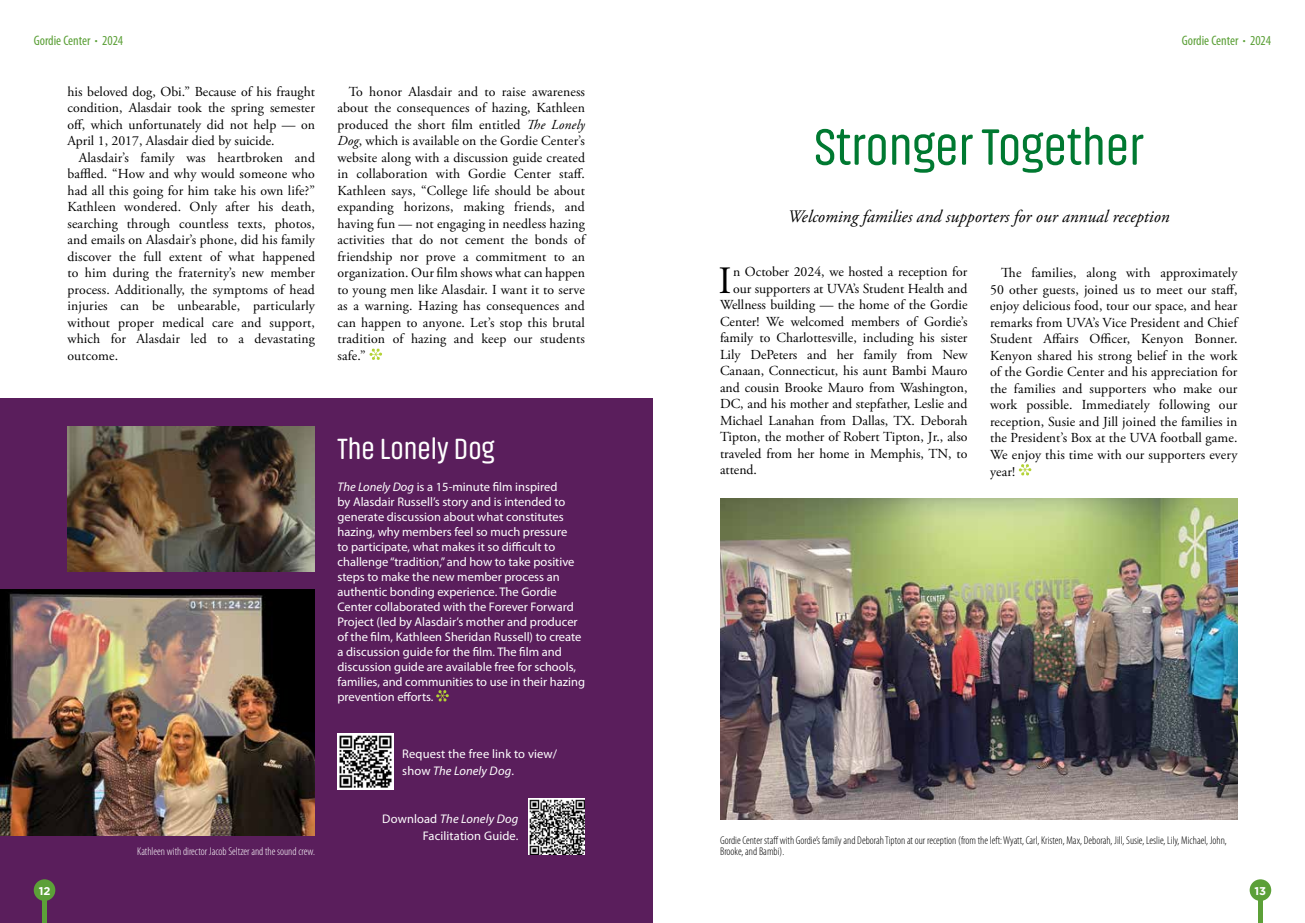
<style>
.page{position:relative;width:1305px;height:923px;background:#fff}
.page>*{position:absolute;margin:0;border:0;box-sizing:border-box;transform-origin:0 0}
.t1{font:52.5px "Akhand Soft";color:#007931}
.t2{font:38.62px "Adobe Garamond Pro";color:#000}
.t3{font:30px "Akhand Soft";color:#fff}
.t4{font:italic 17.5px "Adobe Garamond Pro";color:#000}
.t5{font:13.75px/16.5px "Adobe Garamond Pro";color:#000;text-align:justify}
.t6{font:condensed 13.75px "Myriad Pro";color:#5ca038}
.t7{font:12.5px/15px "Myriad Pro";color:#fff}
.t8{font:300 condensed 11.25px "Myriad Pro";color:#000}
.t9{font:300 condensed 11.25px "Myriad Pro";color:#fff}
.t10{font:700 11.25px "Gotham";color:#fff}
.s1{font-size:11.25px}
.s2{font-style:italic}
</style>
<div class="page">
<div style="left:1250px;top:879px;width:21px;height:21px;background:#5ca038;border-radius:50%"></div>
<hr style="left:1258px;top:899px;width:4px;height:23px;background:#5ca038">
<div style="left:0;top:398px;width:652px;height:524px;background:#5a1e5c"></div>
<svg style="left:369px;top:348px;width:13px;height:12px"></svg>
<img style="left:0;top:589px;width:315px;height:246px">
<img style="left:68px;top:426px;width:247px;height:145px">
<svg style="left:436px;top:690px;width:13px;height:11px"></svg>
<div style="left:34px;top:879px;width:21px;height:21px;background:#5ca038;border-radius:50%"></div>
<hr style="left:43px;top:899px;width:4px;height:23px;background:#5ca038">
<img style="left:338px;top:733px;width:56px;height:56px">
<img style="left:529px;top:798px;width:56px;height:56px">
<svg style="left:1019px;top:464px;width:13px;height:11px"></svg>
<img style="left:720px;top:498px;width:518px;height:321px">
<p class="t6" style="left:34px;top:32px;width:91px">Gordie Center <span class="s1">•</span> 2024</p>
<p class="t6" style="left:1182px;top:32px;width:91px">Gordie Center <span class="s1">•</span> 2024</p>
<p class="t5" style="left:68px;top:84px;width:249px">his beloved dog, Obi.” Because of his fraught condition, Alasdair took the spring semester off, which unfortunately did not help — on April 1, 2017, Alasdair died by suicide.</p>
<p class="t5" style="left:68px;top:150px;width:249px;text-indent:11px">Alasdair’s family was heartbroken and baffled. “How and why would someone who had all this going for him take his own life?” Kathleen wondered. Only after his death, searching through countless texts, photos, and emails on Alasdair’s phone, did his family discover the full extent of what happened to him during the fraternity’s new member process. Additionally, the symptoms of head injuries can be unbearable, particularly without proper medical care and support, which for Alasdair led to a devastating outcome.</p>
<p class="t5" style="left:338px;top:84px;width:249px;text-indent:11px">To honor Alasdair and to raise awareness about the consequences of hazing, Kathleen produced the short film entitled <span class="s2">The Lonely Dog</span>, which is available on the Gordie Center’s website along with a discussion guide created in collaboration with Gordie Center staff.<br>Kathleen says, “College life should be about expanding horizons, making friends, and having fun — not engaging in needless hazing activities that do not cement the bonds of friendship nor prove a commitment to an organization. Our film shows what can happen to young men like Alasdair. I want it to serve as a warning. Hazing has consequences and can happen to anyone. Let’s stop this brutal tradition of hazing and keep our students safe.”</p>
<h3 class="t3" style="left:338px;top:434px;width:158px">The Lonely Dog</h3>
<p class="t7" style="left:338px;top:479px;width:249px"><span class="s2">The Lonely Dog</span> is a 15-minute film inspired<br>by Alasdair Russell’s story and is intended to generate discussion about what constitutes hazing, why members feel so much pressure<br>to participate, what makes it so difficult to challenge “tradition,” and how to take positive steps to make the new member process an authentic bonding experience. The Gordie Center collaborated with the Forever Forward Project (led by Alasdair’s mother and producer of the film, Kathleen Sheridan Russell) to create a discussion guide for the film. The film and discussion guide are available free for schools, families, and communities to use in their hazing prevention efforts.</p>
<h1 class="t1" style="left:814px;top:120px;width:331px">Stronger Together</h1>
<p class="t4" style="left:788px;top:206px;width:383px">Welcoming families and supporters for our annual reception</p>
<h2 class="t2" style="left:719px;top:257px;width:15px">I</h2>
<p class="t5" style="left:733px;top:264px;width:236px">n October 2024, we hosted a reception for</p>
<p class="t5" style="left:733px;top:280px;width:236px">our supporters at UVA’s Student Health and</p>
<p class="t5" style="left:720px;top:297px;width:249px">Wellness building — the home of the Gordie</p>
<p class="t5" style="left:720px;top:313px;width:249px">Center! We welcomed members of Gordie’s</p>
<p class="t5" style="left:720px;top:330px;width:249px">family to Charlottesville, including his sister</p>
<p class="t5" style="left:720px;top:346px;width:249px">Lily DePeters and her family from New</p>
<p class="t5" style="left:720px;top:363px;width:249px">Canaan, Connecticut, his aunt Bambi Mauro</p>
<p class="t5" style="left:720px;top:379px;width:249px">and cousin Brooke Mauro from Washington,</p>
<p class="t5" style="left:720px;top:396px;width:249px">DC, and his mother and stepfather, Leslie and</p>
<p class="t5" style="left:720px;top:412px;width:249px">Michael Lanahan from Dallas, TX. Deborah</p>
<p class="t5" style="left:720px;top:429px;width:249px">Tipton, the mother of Robert Tipton, Jr., also</p>
<p class="t5" style="left:720px;top:445px;width:249px">traveled from her home in Memphis, TN, to</p>
<p class="t5" style="left:720px;top:462px;width:39px">attend.</p>
<p class="t5" style="left:990px;top:265px;width:249px;text-indent:11px">The families, along with approximately 50 other guests, joined us to meet our staff, enjoy delicious food, tour our space, and hear remarks from UVA’s Vice President and Chief Student Affairs Officer, Kenyon Bonner.<br>Kenyon shared his strong belief in the work of the Gordie Center and his appreciation for the families and supporters who make our work possible. Immediately following our reception, Susie and Jill joined the families in the President’s Box at the UVA football game.<br>We enjoy this time with our supporters every year!</p>
<p class="t10" style="left:39px;top:883px;width:13px">12</p>
<p class="t7" style="left:402px;top:744px;width:156px;line-height:17.5px">Request the free link to view/ show <span class="s2">The Lonely Dog</span>.</p>
<p class="t7" style="left:382px;top:809px;width:138px;line-height:17.5px;text-align:right">Download <span class="s2">The Lonely Dog<br></span>Facilitation Guide.</p>
<p class="t8" style="left:720px;top:834px;width:508px">Gordie Center staff with Gordie’s family and Deborah Tipton at our reception (from the left: Wyatt, Carl, Kristen, Max, Deborah, Jill, Susie, Leslie, Lily, Michael, John,</p>
<p class="t9" style="left:137px;top:845px;width:179px">Kathleen with director Jacob Seltzer and the sound crew.</p>
<p class="t8" style="left:720px;top:845px;width:66px">Brooke, and Bambi).</p>
<p class="t10" style="left:1255px;top:883px;width:13px">13</p>
</div>
